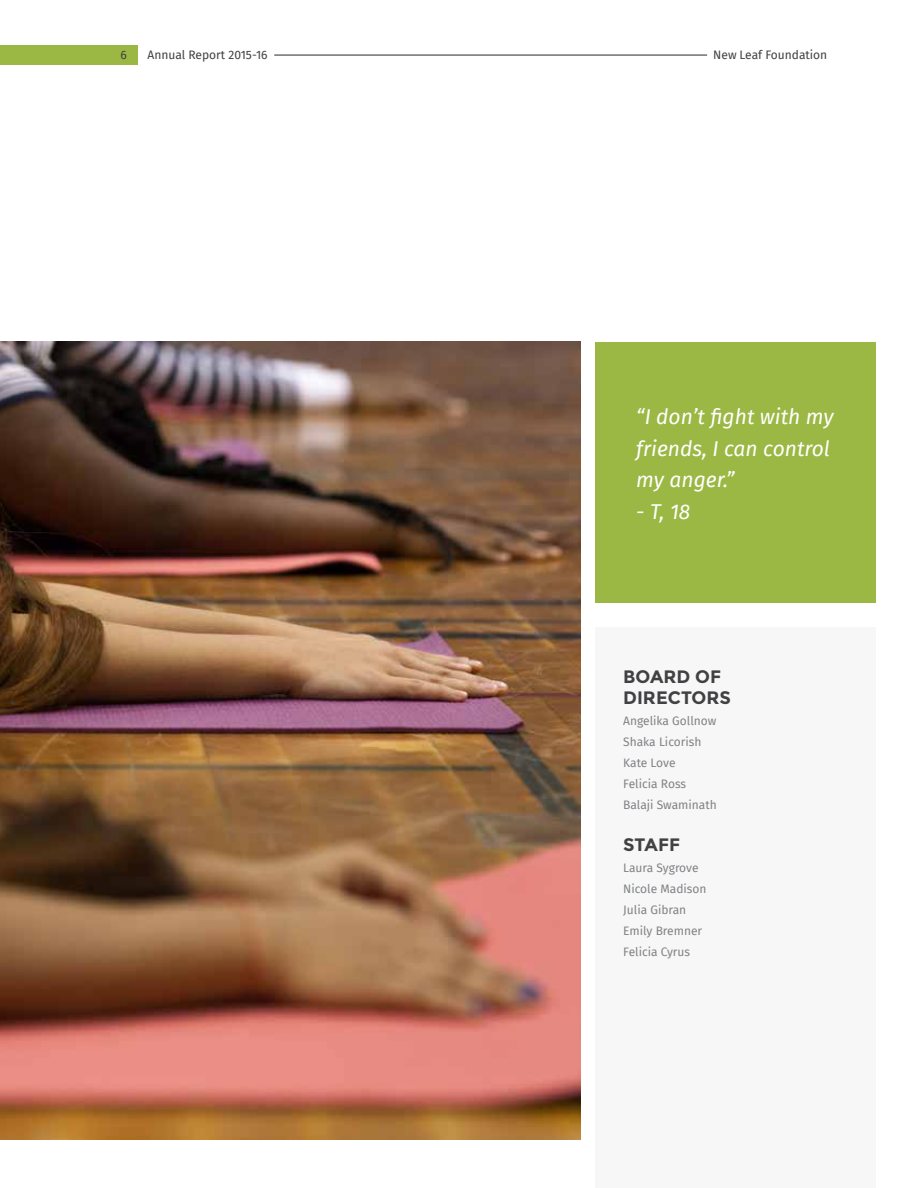
<style>
.page{position:relative;width:918px;height:1188px;background:#fff}
.page>*{position:absolute;margin:0;border:0;box-sizing:border-box;transform-origin:0 0}
.t1{font:italic 21px/31.5px "Fira Sans";color:#fff}
.t2{font:700 18px/21px "Montserrat";color:#414042}
.t3{font:12px/21px "Fira Sans";color:#808285}
.t4{font:12px "Fira Sans";color:#414042}
</style>
<div class="page">
<img style="left:0;top:342px;width:581px;height:798px">
<div style="left:595px;top:342px;width:280px;height:261px;background:#9bb844"></div>
<div style="left:595px;top:628px;width:280px;height:560px;background:#f7f7f7"></div>
<div style="left:0;top:45px;width:137px;height:20px;background:#9bb844"></div>
<hr style="left:274px;top:55px;width:433px;height:1px;background:#414042">
<p class="t4" style="left:121px;top:46px;width:8px">6</p>
<p class="t4" style="left:148px;top:46px;width:122px">Annual Report 2015-16</p>
<p class="t4" style="left:713px;top:46px;width:116px">New Leaf Foundation</p>
<h1 class="t1" style="left:636px;top:401px;width:199px">“I don’t fight with my friends, I can control my anger.”</h1>
<h1 class="t1" style="left:636px;top:495px;width:56px">- T, 18</h1>
<h2 class="t2" style="left:623px;top:666px;width:109px">BOARD OF<br>DIRECTORS</h2>
<p class="t3" style="left:623px;top:710px;width:95px">Angelika Gollnow<br>Shaka Licorish<br>Kate Love<br>Felicia Ross<br>Balaji Swaminath</p>
<h2 class="t2" style="left:623px;top:834px;width:58px">STAFF</h2>
<p class="t3" style="left:623px;top:857px;width:85px">Laura Sygrove<br>Nicole Madison<br>Julia Gibran<br>Emily Bremner<br>Felicia Cyrus</p>
</div>
